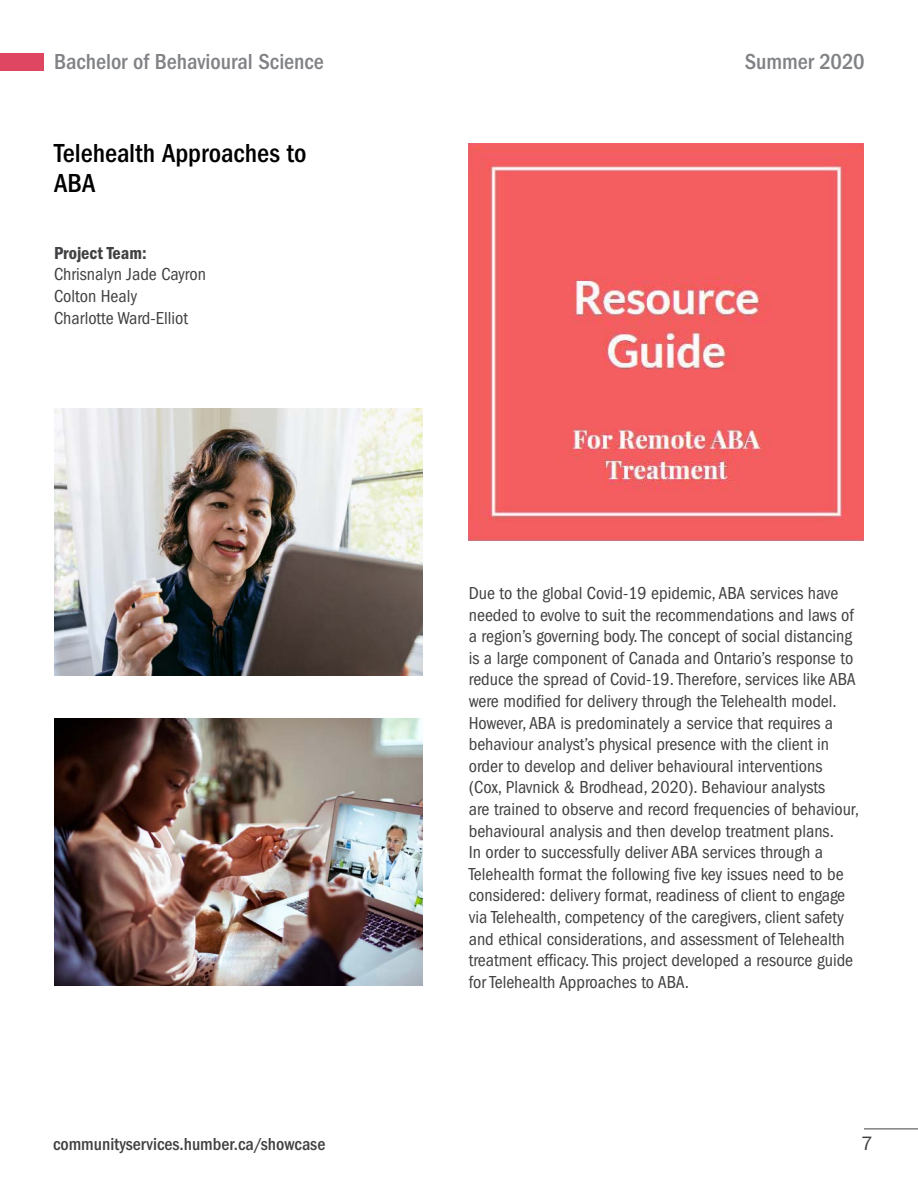
<style>
.page{position:relative;width:918px;height:1188px;background:#fff}
.page>*{position:absolute;margin:0;border:0;box-sizing:border-box;transform-origin:0 0}
.Big_copy_headings{font:500 condensed 27px/30px "ITC Franklin Gothic Std";color:#000}
.Grey_header_-_h2{font:500 condensed 22.5px "ITC Franklin Gothic Std";letter-spacing:-.005em;color:#808285}
.t1{font:19.5px "ITC Franklin Gothic Std";color:#414042}
.Body_copy_-_p{font:condensed 18px/21.6px "ITC Franklin Gothic Std";color:#414042}
.t2{font:500 condensed 18px "ITC Franklin Gothic Std";color:#414042}
.s1{font-family:"ITC Franklin Gothic Std Dm Cd";font-stretch:normal}
</style>
<div class="page">
<hr style="left:864px;top:1129px;width:54px;height:1px;background:#414042">
<img style="left:469px;top:143px;width:395px;height:397px">
<img style="left:54px;top:718px;width:369px;height:267px">
<img style="left:54px;top:409px;width:369px;height:267px">
<div style="left:0;top:53px;width:44px;height:18px;background:#df4661"></div>
<p class="Grey_header_-_h2" style="left:54px;top:49px;width:271px">Bachelor of Behavioural Science</p>
<p class="Big_copy_headings" style="left:54px;top:138px;width:254px">Telehealth Approaches to<br>ABA</p>
<p class="Body_copy_-_p" style="left:54px;top:242px;width:153px"><span class="s1">Project Team:<br></span>Chrisnalyn Jade Cayron<br>Colton Healy<br>Charlotte Ward-Elliot</p>
<p class="t2" style="left:53px;top:1133px;width:274px">communityservices.humber.ca/showcase</p>
<p class="Grey_header_-_h2" style="left:745px;top:49px;width:121px">Summer 2020</p>
<p class="Body_copy_-_p" style="left:469px;top:582px;width:392px">Due to the global Covid-19 epidemic, ABA services have needed to evolve to suit the recommendations and laws of a region’s governing body. The concept of social distancing is a large component of Canada and Ontario’s response to reduce the spread of Covid-19. Therefore, services like ABA were modified for delivery through the Telehealth model.<br>However, ABA is predominately a service that requires a behaviour analyst’s physical presence with the client in order to develop and deliver behavioural interventions (Cox, Plavnick &amp; Brodhead, 2020). Behaviour analysts<br>are trained to observe and record frequencies of behaviour, behavioural analysis and then develop treatment plans.<br>In order to successfully deliver ABA services through a Telehealth format the following five key issues need to be considered: delivery format, readiness of client to engage via Telehealth, competency of the caregivers, client safety and ethical considerations, and assessment of Telehealth treatment efficacy. This project developed a resource guide for Telehealth Approaches to ABA.</p>
<p class="t1" style="left:861px;top:1132px;width:13px">7</p>
</div>
